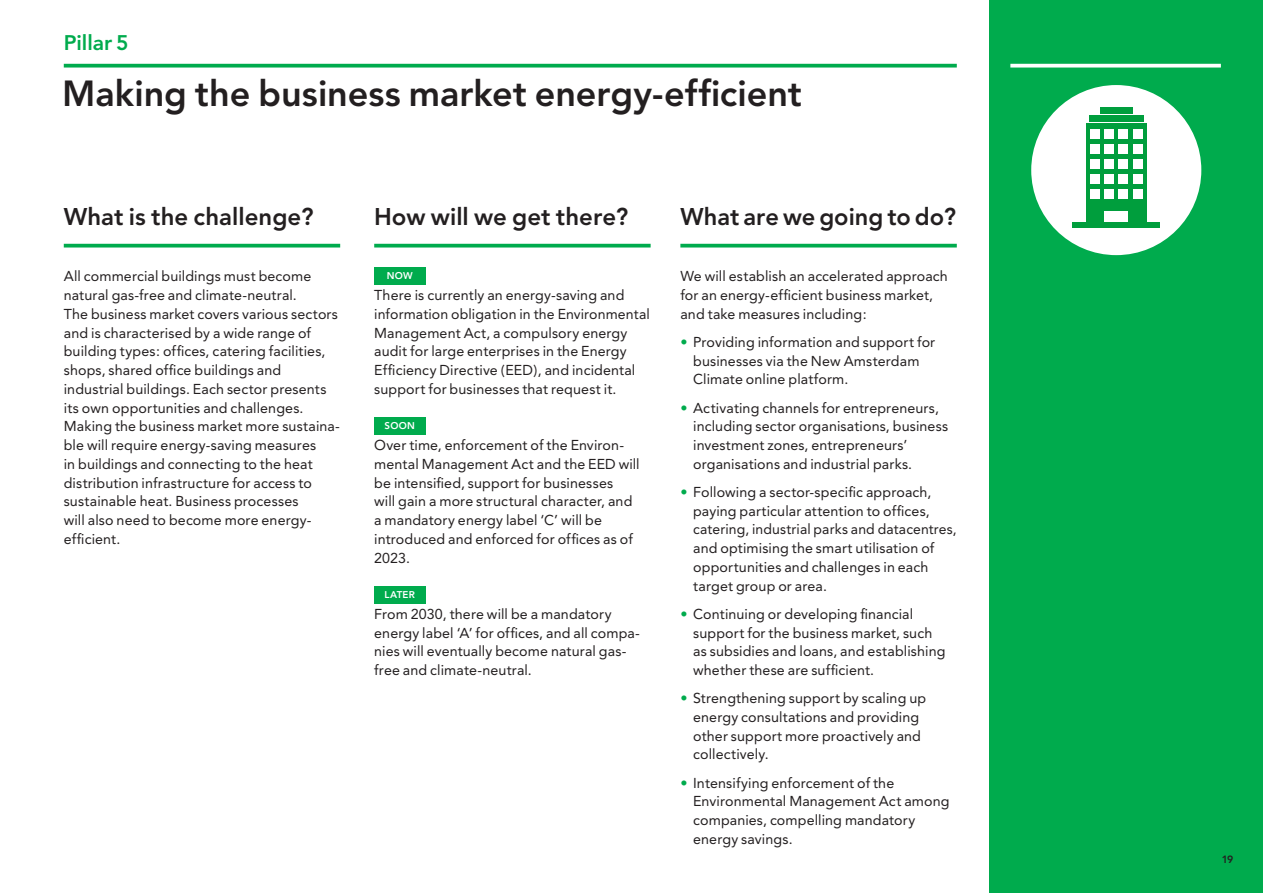
<style>
.page{position:relative;width:1263px;height:893px;background:#fff}
.page>*{position:absolute;margin:0;border:0;box-sizing:border-box;transform-origin:0 0}
.K_kop_24_-_ENG{font:800 36px "Avenir";color:#231f20}
.K_kop_16_-_ENG{font:800 24px "Avenir";color:#231f20}
.K_kop_14_-_ENG{font:800 21px "Avenir";color:#00ab4d}
.K_brood_-_ENG{font:14.25px/18.8px "Avenir";letter-spacing:.01em;color:#231f20}
.K_bullet_brood_-_ENG{font:14.25px/18.8px "Avenir";letter-spacing:.01em;color:#231f20}
.t1{font:800 10.5px "Avenir";color:#231f20}
.K_brood_-_ENG-2{font:800 9.75px "Avenir";letter-spacing:.025em;color:#fff}
.s1{color:#00ab4d}
</style>
<div class="page">
<div style="left:989px;top:0;width:274px;height:893px;background:#00ab4d"></div>
<svg style="left:1010px;top:64px;width:211px;height:4px"></svg>
<div style="left:1031px;top:85px;width:170px;height:170px;background:#fff;border-radius:50%"></div>
<div style="left:1072px;top:222px;width:88px;height:6px;background:#009e3d"></div>
<div style="left:1086px;top:123px;width:60px;height:98px;background:#009e3d"></div>
<div style="left:1089px;top:115px;width:54px;height:7px;background:#009e3d"></div>
<div style="left:1100px;top:107px;width:32px;height:7px;background:#009e3d"></div>
<div style="left:1090px;top:129px;width:9px;height:9px;background:#fff"></div>
<div style="left:1090px;top:144px;width:9px;height:9px;background:#fff"></div>
<div style="left:1090px;top:159px;width:9px;height:10px;background:#fff"></div>
<div style="left:1090px;top:174px;width:9px;height:10px;background:#fff"></div>
<div style="left:1090px;top:189px;width:9px;height:10px;background:#fff"></div>
<div style="left:1104px;top:129px;width:10px;height:9px;background:#fff"></div>
<div style="left:1104px;top:144px;width:10px;height:9px;background:#fff"></div>
<div style="left:1104px;top:159px;width:10px;height:10px;background:#fff"></div>
<div style="left:1104px;top:174px;width:10px;height:10px;background:#fff"></div>
<div style="left:1104px;top:189px;width:10px;height:10px;background:#fff"></div>
<div style="left:1119px;top:129px;width:9px;height:9px;background:#fff"></div>
<div style="left:1119px;top:144px;width:9px;height:9px;background:#fff"></div>
<div style="left:1119px;top:159px;width:9px;height:10px;background:#fff"></div>
<div style="left:1119px;top:174px;width:9px;height:10px;background:#fff"></div>
<div style="left:1119px;top:189px;width:9px;height:10px;background:#fff"></div>
<div style="left:1133px;top:129px;width:9px;height:9px;background:#fff"></div>
<div style="left:1133px;top:144px;width:9px;height:9px;background:#fff"></div>
<div style="left:1133px;top:159px;width:9px;height:10px;background:#fff"></div>
<div style="left:1133px;top:174px;width:9px;height:10px;background:#fff"></div>
<div style="left:1133px;top:189px;width:9px;height:10px;background:#fff"></div>
<div style="left:1104px;top:211px;width:24px;height:10px;background:#fff"></div>
<svg style="left:64px;top:64px;width:893px;height:4px;background:#1db461"></svg>
<svg style="left:64px;top:244px;width:276px;height:4px"></svg>
<svg style="left:374px;top:244px;width:277px;height:4px"></svg>
<div style="left:374px;top:267px;width:51px;height:17px;background:#00ab4d"></div>
<div style="left:374px;top:417px;width:51px;height:17px;background:#00ab4d"></div>
<div style="left:374px;top:586px;width:51px;height:17px;background:#00ab4d"></div>
<svg style="left:680px;top:244px;width:277px;height:4px"></svg>
<h2 class="K_kop_14_-_ENG" style="left:64px;top:30px;width:66px">Pillar 5</h2>
<h1 class="K_kop_24_-_ENG" style="left:62px;top:72px;width:741px">Making the business market energy-efficient</h1>
<h2 class="K_kop_16_-_ENG" style="left:64px;top:202px;width:251px">What is the challenge?</h2>
<p class="K_brood_-_ENG" style="left:64px;top:267px;width:278px">All commercial buildings must become natural gas-free and climate-neutral.<br>The business market covers various sectors and is characterised by a wide range of building types: offices, catering facilities, shops, shared office buildings and industrial buildings. Each sector presents its own opportunities and challenges.<br>Making the business market more sustaina&shy;ble will require energy-saving measures<br>in buildings and connecting to the heat distribution infrastructure for access to sustainable heat. Business processes<br>will also need to become more energy&shy;efficient.</p>
<h2 class="K_kop_16_-_ENG" style="left:374px;top:202px;width:256px">How will we get there?</h2>
<p class="K_brood_-_ENG-2" style="left:387px;top:270px;width:27px">NOW</p>
<p class="K_brood_-_ENG" style="left:374px;top:286px;width:252px">There is currently an energy-saving and</p>
<p class="K_brood_-_ENG" style="left:374px;top:305px;width:277px">information obligation in the Environmental Management Act, a compulsory energy audit for large enterprises in the Energy Efficiency Directive (EED), and incidental support for businesses that request it.</p>
<p class="K_brood_-_ENG-2" style="left:385px;top:420px;width:32px">SOON</p>
<p class="K_brood_-_ENG" style="left:374px;top:436px;width:267px">Over time, enforcement of the Environ&shy;mental Management Act and the EED will be intensified, support for businesses<br>will gain a more structural character, and</p>
<p class="K_brood_-_ENG" style="left:374px;top:511px;width:260px">a mandatory energy label ‘C’ will be introduced and enforced for offices as of<br>2023.</p>
<p class="K_brood_-_ENG-2" style="left:385px;top:589px;width:32px">LATER</p>
<p class="K_brood_-_ENG" style="left:374px;top:605px;width:267px">From 2030, there will be a mandatory energy label ‘A’ for offices, and all compa&shy;nies will eventually become natural gas&shy;free and climate-neutral.</p>
<h2 class="K_kop_16_-_ENG" style="left:680px;top:202px;width:277px">What are we going to do?</h2>
<p class="K_brood_-_ENG" style="left:680px;top:267px;width:269px">We will establish an accelerated approach for an energy-efficient business market, and take measures including:</p>
<p class="K_bullet_brood_-_ENG" style="left:693px;top:333px;width:244px;text-indent:-13px"><span class="s1">•</span> Providing information and support for businesses via the New Amsterdam<br>Climate online platform.</p>
<p class="K_bullet_brood_-_ENG" style="left:693px;top:398px;width:257px;text-indent:-13px"><span class="s1">•</span> Activating channels for entrepreneurs, including sector organisations, business investment zones, entrepreneurs’ organisations and industrial parks.</p>
<p class="K_bullet_brood_-_ENG" style="left:693px;top:483px;width:265px;text-indent:-13px"><span class="s1">•</span> Following a sector-specific approach, paying particular attention to offices, catering, industrial parks and datacentres, and optimising the smart utilisation of opportunities and challenges in each target group or area.</p>
<p class="K_bullet_brood_-_ENG" style="left:693px;top:605px;width:254px;text-indent:-13px"><span class="s1">•</span> Continuing or developing financial support for the business market, such as subsidies and loans, and establishing whether these are sufficient.</p>
<p class="K_bullet_brood_-_ENG" style="left:693px;top:689px;width:234px;text-indent:-13px"><span class="s1">•</span> Strengthening support by scaling up energy consultations and providing other support more proactively and collectively.</p>
<p class="K_bullet_brood_-_ENG" style="left:693px;top:773px;width:258px;text-indent:-13px"><span class="s1">•</span> Intensifying enforcement of the<br>Environmental Management Act among companies, compelling mandatory energy savings.</p>
<p class="t1" style="left:1222px;top:853px;width:13px">19</p>
</div>
